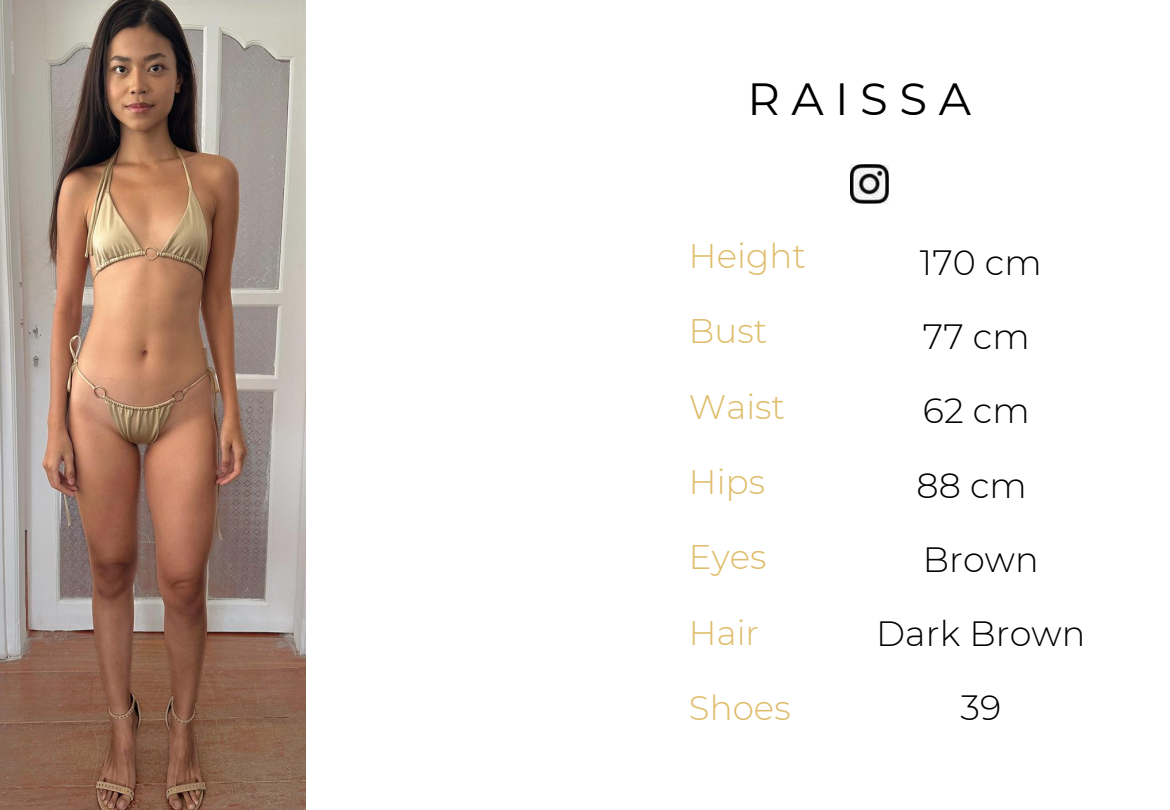
<style>
.page{position:relative;width:1170px;height:810px;background:#fff}
.page>*{position:absolute;margin:0;border:0;box-sizing:border-box;transform-origin:0 0}
.t1{font:45px "Montserrat";letter-spacing:.255em;color:#000}
.t2{font:300 35.1px/74.2px "Montserrat";color:#000;text-align:center}
.t3{font:300 34.05px "Montserrat";color:#dfbc6a}
</style>
<div class="page">
<img style="left:851px;top:164px;width:38px;height:40px">
<img style="left:0;top:0;width:306px;height:810px">
<p class="t1" style="left:747px;top:71px;width:225px">RAISSA</p>
<p class="t3" style="left:689px;top:235px;width:119px">Height</p>
<p class="t3" style="left:689px;top:310px;width:80px">Bust</p>
<p class="t3" style="left:689px;top:386px;width:98px">Waist</p>
<p class="t3" style="left:689px;top:461px;width:78px">Hips</p>
<p class="t3" style="left:689px;top:536px;width:79px">Eyes</p>
<p class="t3" style="left:689px;top:612px;width:72px">Hair</p>
<p class="t3" style="left:689px;top:687px;width:103px">Shoes</p>
<p class="t2" style="left:876px;top:225px;width:211px">170 cm<br>77 cm<br>62 cm<br>88 cm<br>Brown<br>Dark Brown<br>39</p>
</div>
